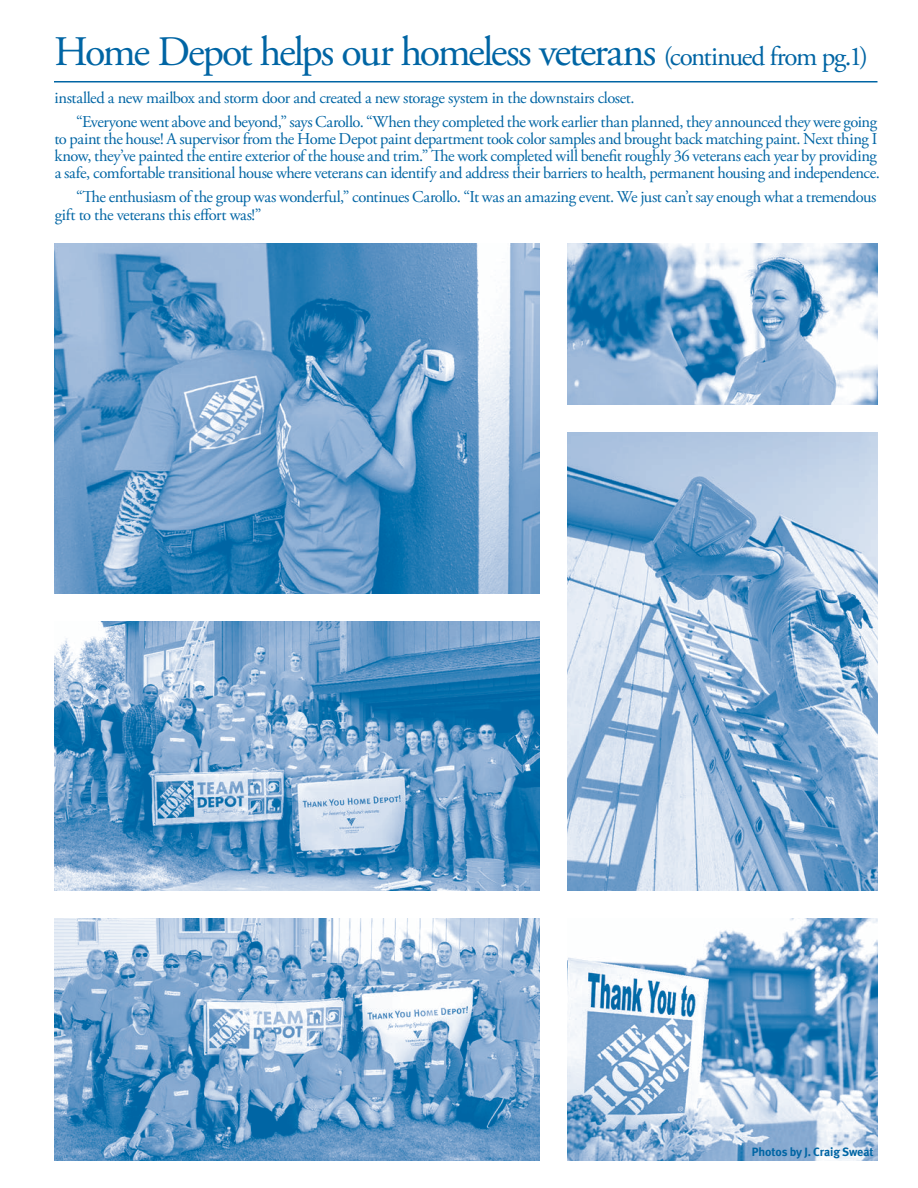
<style>
.page{position:relative;width:918px;height:1188px;background:#fff}
.page>*{position:absolute;margin:0;border:0;box-sizing:border-box;transform-origin:0 0}
.t1{font:42px "Adobe Garamond Pro";letter-spacing:-.05em;color:#0065a4}
.t2{font:16.5px/17.2px "Adobe Garamond Pro";letter-spacing:-.025em;color:#0065a4}
.t3{font:12px "Meta Bold LF";letter-spacing:-.01em;color:#0065a4}
.s1{font-size:27px}
</style>
<div class="page">
<hr style="left:54px;top:81px;width:824px;height:1px;background:#0065a4">
<img style="left:567px;top:918px;width:311px;height:243px">
<img style="left:567px;top:432px;width:311px;height:459px">
<img style="left:567px;top:243px;width:311px;height:162px">
<img style="left:54px;top:621px;width:486px;height:270px">
<img style="left:54px;top:243px;width:486px;height:351px">
<img style="left:54px;top:918px;width:486px;height:243px">
<p class="t1" style="left:54px;top:27px;width:816px">Home Depot helps our homeless veterans <span class="s1">(continued from pg.1)</span></p>
<p class="t2" style="left:54px;top:89px;width:582px">installed a new mailbox and storm door and created a new storage system in the downstairs closet.</p>
<p class="t2" style="left:54px;top:113px;width:827px;text-indent:22px">“Everyone went above and beyond,” says Carollo. “When they completed the work earlier than planned, they announced they were going to paint the house! A supervisor from the Home Depot paint department took color samples and brought back matching paint. Next thing I know, they’ve painted the entire exterior of the house and trim.” The work completed will benefit roughly 36 veterans each year by providing a safe, comfortable transitional house where veterans can identify and address their barriers to health, permanent housing and independence.</p>
<p class="t2" style="left:55px;top:189px;width:823px;text-indent:21px">“The enthusiasm of the group was wonderful,” continues Carollo. “It was an amazing event. We just can’t say enough what a tremendous gift to the veterans this effort was!”</p>
<p class="t3" style="left:752px;top:1144px;width:123px">Photos by J. Craig Sweat</p>
</div>
